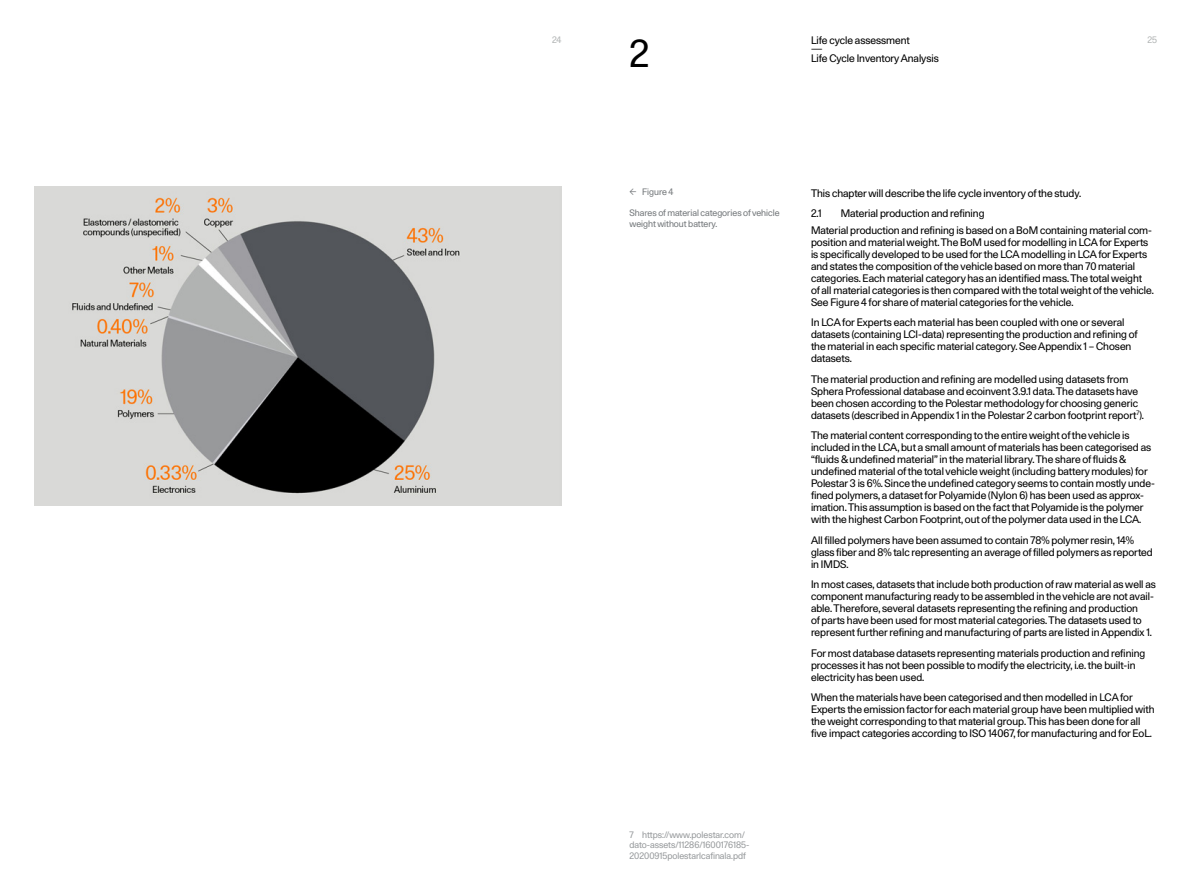
<style>
.page{position:relative;width:1191px;height:893px;background:#fff}
.page>*{position:absolute;margin:0;border:0;box-sizing:border-box;transform-origin:0 0}
.t1{font:37.5px "Unica 77 Polestar";color:#000}
.t2{font:10.5px/12px "Unica 77 Polestar";color:#000}
.t3{font:9px/10.5px "Unica 77 Polestar";color:#989b9d}
.t4{font:9px/10.5px "Unica 77 Polestar";color:#75797c}
.t5{font:9px "Unica 77 Polestar";color:#b2b5b5}
</style>
<div class="page">
<img style="left:34px;top:187px;width:527px;height:319px">
<p class="t5" style="left:552px;top:34px;width:11px">24</p>
<p class="t2" style="left:811px;top:34px;width:100px">Life cycle assessment</p>
<p class="t5" style="left:1147px;top:34px;width:11px">25</p>
<p class="t2" style="left:811px;top:43px;width:13px">—</p>
<h1 class="t1" style="left:629px;top:29px;width:21px">2</h1>
<p class="t2" style="left:811px;top:52px;width:129px">Life Cycle Inventory Analysis</p>
<p class="t4" style="left:629px;top:187px;width:46px">← Figure 4</p>
<p class="t4" style="left:629px;top:208px;width:152px">Shares of material categories of vehicle weight without battery.</p>
<p class="t2" style="left:811px;top:183px;width:272px;line-height:20.5px">This chapter will describe the life cycle inventory of the study.<br>2.1</p>
<p class="t2" style="left:811px;top:205px;width:342px;line-height:16.2px;text-indent:30px">Material production and refining<br>Material production and refining is based on a BoM containing material com-</p>
<p class="t2" style="left:811px;top:236px;width:344px">position and material weight. The BoM used for modelling in LCA for Experts is specifically developed to be used for the LCA modelling in LCA for Experts and states the composition of the vehicle based on more than 70 material categories. Each material category has an identified mass. The total weight<br>of all material categories is then compared with the total weight of the vehicle.<br>See Figure 4 for share of material categories for the vehicle.</p>
<p class="t2" style="left:811px;top:316px;width:328px">In LCA for Experts each material has been coupled with one or several datasets (containing LCI-data) representing the production and refining of the material in each specific material category. See Appendix 1 – Chosen datasets.</p>
<p class="t2" style="left:811px;top:373px;width:334px">The material production and refining are modelled using datasets from Sphera Professional database and ecoinvent 3.9.1 data. The datasets have been chosen according to the Polestar methodology for choosing generic datasets (described in Appendix 1 in the Polestar 2 carbon footprint report<sup>7</sup>).</p>
<p class="t2" style="left:811px;top:429px;width:345px">The material content corresponding to the entire weight of the vehicle is included in the LCA, but a small amount of materials has been categorised as “fluids &amp; undefined material” in the material library. The share of fluids &amp; undefined material of the total vehicle weight (including battery modules) for Polestar 3 is 6%. Since the undefined category seems to contain mostly unde&shy;fined polymers, a dataset for Polyamide (Nylon 6) has been used as approx&shy;imation. This assumption is based on the fact that Polyamide is the polymer with the highest Carbon Footprint, out of the polymer data used in the LCA.</p>
<p class="t2" style="left:811px;top:534px;width:343px">All filled polymers have been assumed to contain 78% polymer resin, 14% glass fiber and 8% talc representing an average of filled polymers as reported in IMDS.</p>
<p class="t2" style="left:811px;top:578px;width:346px">In most cases, datasets that include both production of raw material as well as component manufacturing ready to be assembled in the vehicle are not avail&shy;able. Therefore, several datasets representing the refining and production<br>of parts have been used for most material categories. The datasets used to represent further refining and manufacturing of parts are listed in Appendix 1.</p>
<p class="t2" style="left:811px;top:647px;width:336px">For most database datasets representing materials production and refining processes it has not been possible to modify the electricity, i.e. the built-in electricity has been used.</p>
<p class="t2" style="left:811px;top:691px;width:345px">When the materials have been categorised and then modelled in LCA for Experts the emission factor for each material group have been multiplied with the weight corresponding to that material group. This has been done for all five impact categories according to ISO 14067, for manufacturing and for EoL.</p>
<p class="t3" style="left:629px;top:829px;width:121px">7 https://www.polestar.com/ dato-assets/11286/1600176185-<br>20200915polestarlcafinala.pdf</p>
</div>
